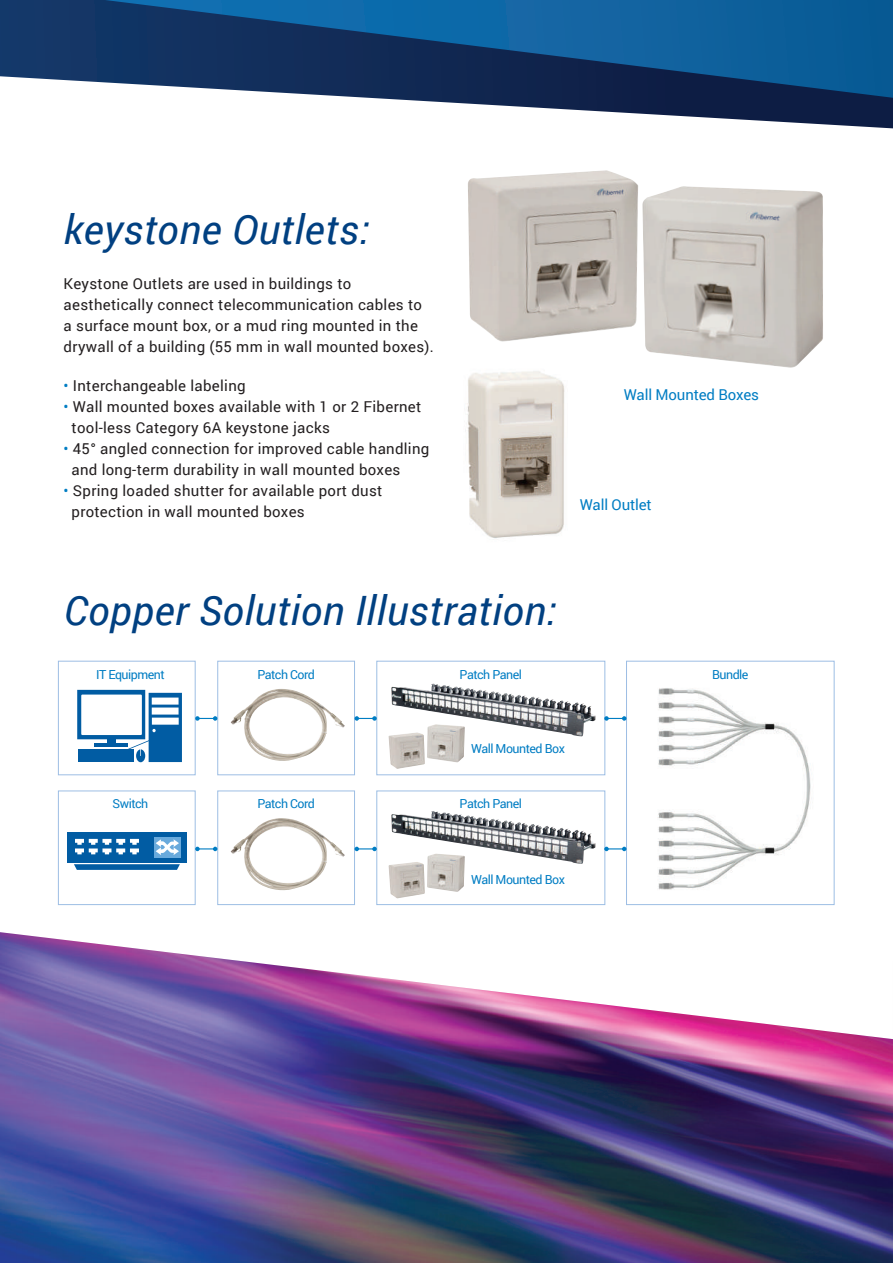
<style>
.page{position:relative;width:893px;height:1263px;background:#fff}
.page>*{position:absolute;margin:0;border:0;box-sizing:border-box;transform-origin:0 0}
.t1{font:italic 40.5px "Roboto";letter-spacing:.01em;color:#014081}
.t2{font:15px/21px "Roboto";letter-spacing:.02em;color:#231f20}
.t3{font:15px "Roboto";letter-spacing:-.01em;color:#007dc3}
.t4{font:12.45px "Roboto";letter-spacing:-.04em;color:#007dc3}
.s1{color:#007dc3}
</style>
<div class="page">
<img style="left:0;top:932px;width:892px;height:331px">
<img style="left:465px;top:371px;width:100px;height:168px">
<svg style="left:892px;top:1039px;width:1px;height:224px"></svg>
<svg style="left:0;top:0;width:893px;height:128px"></svg>
<img style="left:623px;top:682px;width:212px;height:218px">
<div style="left:217px;top:661px;width:138px;height:114px;border:1px solid #9dbee4"></div>
<div style="left:58px;top:661px;width:138px;height:114px;border:1px solid #9dbee4"></div>
<div style="left:376px;top:661px;width:229px;height:114px;border:1px solid #9dbee4"></div>
<div style="left:376px;top:790px;width:229px;height:115px;border:1px solid #9dbee4"></div>
<div style="left:626px;top:661px;width:208px;height:244px;border:1px solid #9dbee4"></div>
<div style="left:217px;top:790px;width:138px;height:115px;border:1px solid #9dbee4"></div>
<div style="left:58px;top:790px;width:138px;height:115px;border:1px solid #9dbee4"></div>
<img style="left:391px;top:684px;width:205px;height:52px">
<img style="left:391px;top:811px;width:205px;height:53px">
<img style="left:230px;top:692px;width:115px;height:69px">
<img style="left:230px;top:821px;width:115px;height:69px">
<svg style="left:355px;top:847px;width:22px;height:4px"></svg>
<svg style="left:195px;top:847px;width:22px;height:4px"></svg>
<svg style="left:355px;top:716px;width:22px;height:5px"></svg>
<svg style="left:195px;top:716px;width:22px;height:5px"></svg>
<svg style="left:604px;top:847px;width:22px;height:4px"></svg>
<svg style="left:604px;top:716px;width:22px;height:5px"></svg>
<img style="left:642px;top:186px;width:181px;height:182px">
<img style="left:468px;top:170px;width:170px;height:172px">
<img style="left:427px;top:724px;width:38px;height:38px">
<img style="left:389px;top:732px;width:36px;height:37px">
<img style="left:427px;top:854px;width:38px;height:38px">
<img style="left:389px;top:862px;width:36px;height:36px">
<svg style="left:77px;top:690px;width:105px;height:72px"></svg>
<div style="left:67px;top:832px;width:120px;height:30px;background:#015ca3"></div>
<svg style="left:74px;top:864px;width:106px;height:6px"></svg>
<div style="left:154px;top:837px;width:26px;height:20px;background:#69aadc"></div>
<svg style="left:75px;top:839px;width:64px;height:15px"></svg>
<svg style="left:156px;top:839px;width:23px;height:16px"></svg>
<h1 class="t1" style="left:64px;top:202px;width:307px">keystone Outlets:</h1>
<p class="t2" style="left:64px;top:273px;width:372px">Keystone Outlets are used in buildings to aesthetically connect telecommunication cables to a surface mount box, or a mud ring mounted in the drywall of a building (55 mm in wall mounted boxes).</p>
<p class="t2" style="left:63px;top:375px;width:184px"><span class="s1">•</span> Interchangeable labeling</p>
<p class="t2" style="left:72px;top:396px;width:351px;text-indent:-8px"><span class="s1">•</span> Wall mounted boxes available with 1 or 2 Fibernet tool-less Category 6A keystone jacks</p>
<p class="t2" style="left:72px;top:438px;width:359px;text-indent:-8px"><span class="s1">•</span> 45° angled connection for improved cable handling and long-term durability in wall mounted boxes</p>
<p class="t2" style="left:72px;top:480px;width:312px;text-indent:-8px"><span class="s1">•</span> Spring loaded shutter for available port dust protection in wall mounted boxes</p>
<p class="t3" style="left:624px;top:384px;width:137px">Wall Mounted Boxes</p>
<p class="t3" style="left:580px;top:494px;width:73px">Wall Outlet</p>
<h1 class="t1" style="left:64px;top:582px;width:494px">Copper Solution Illustration:</h1>
<p class="t4" style="left:96px;top:666px;width:70px">IT Equipment</p>
<p class="t4" style="left:113px;top:795px;width:37px">Switch</p>
<p class="t4" style="left:257px;top:666px;width:59px">Patch Cord</p>
<p class="t4" style="left:460px;top:666px;width:64px">Patch Panel</p>
<p class="t4" style="left:712px;top:666px;width:38px">Bundle</p>
<p class="t4" style="left:257px;top:795px;width:59px">Patch Cord</p>
<p class="t4" style="left:471px;top:740px;width:95px">Wall Mounted Box</p>
<p class="t4" style="left:460px;top:795px;width:64px">Patch Panel</p>
<p class="t4" style="left:471px;top:871px;width:95px">Wall Mounted Box</p>
</div>
